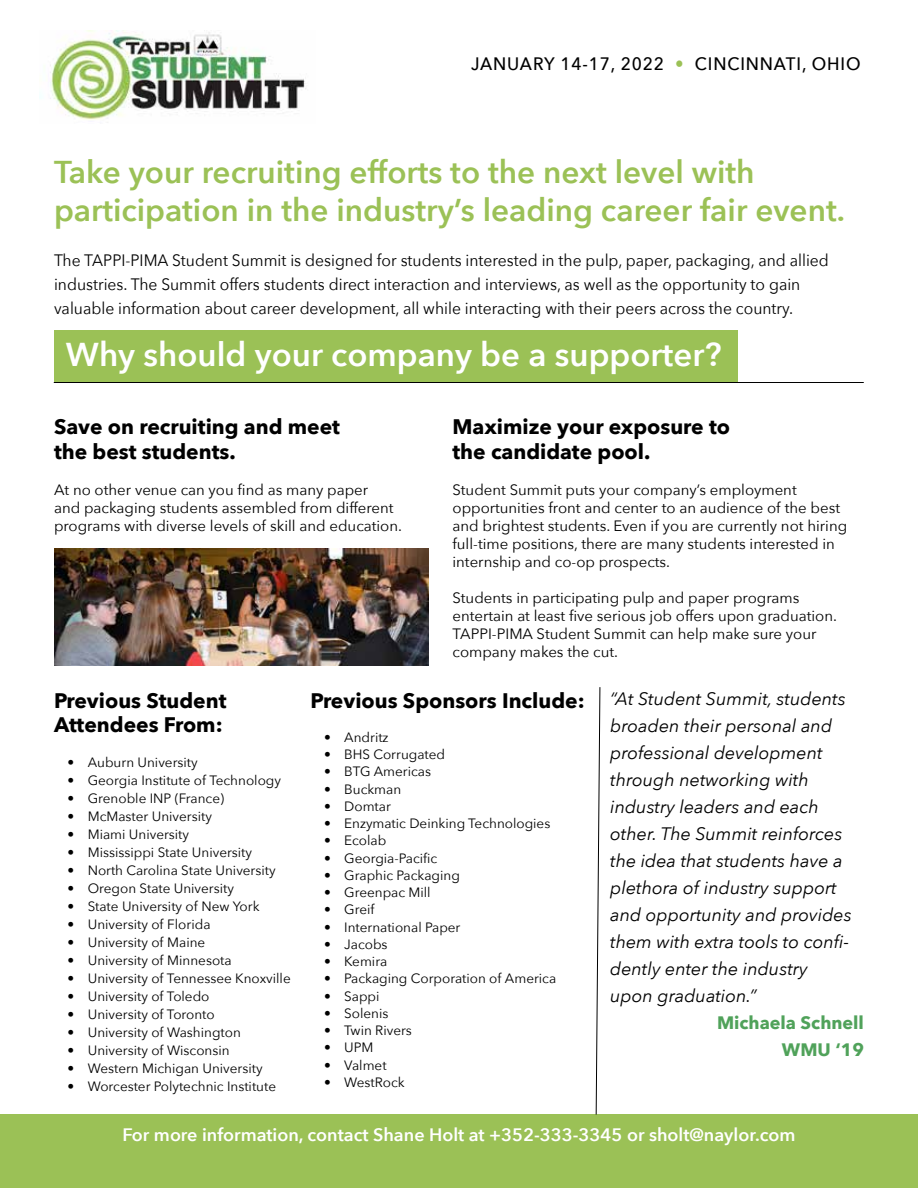
<style>
.page{position:relative;width:918px;height:1188px;background:#fff}
.page>*{position:absolute;margin:0;border:0;box-sizing:border-box;transform-origin:0 0}
.t1{font:600 33px "Avenir Next";color:#fff}
.t2{font:600 31.5px/37.8px "Avenir Next";color:#9bc156}
.t3{font:700 21px/25.2px "Avenir Next";color:#000}
.t4{font:italic 18px/27px "Avenir Next";color:#000}
.t5{font:600 18px "Avenir Next";color:#fff}
.t6{font:500 18px "Avenir Next";letter-spacing:.05em;color:#000;scale:.95 1}
.t7{font:700 18px/27px "Avenir Next";color:#50a25a;text-align:right}
.t8{font:16.5px/24px "Avenir Next";color:#000;scale:.95 1}
.t9{font:15px/18px "Avenir Next";color:#000}
.t10{font:13.5px "Avenir Next";color:#000}
.s1{color:#9bc156}
</style>
<div class="page">
<img style="left:50px;top:30px;width:256px;height:90px">
<div style="left:0;top:1115px;width:918px;height:73px;background:#9bc156"></div>
<img style="left:54px;top:549px;width:375px;height:116px">
<div style="left:54px;top:330px;width:683px;height:52px;background:#9bc156"></div>
<hr style="left:54px;top:382px;width:810px;height:1px;background:#000">
<svg style="left:596px;top:687px;width:4px;height:428px"></svg>
<h3 class="t6" style="left:471px;top:48px;width:412px">JANUARY 14-17, 2022 <span class="s1">•</span> CINCINNATI, OHIO</h3>
<h2 class="t2" style="left:54px;top:152px;width:792px">Take your recruiting efforts to the next level with participation in the industry’s leading career fair event.</h2>
<p class="t8" style="left:54px;top:248px;width:817px">The TAPPI-PIMA Student Summit is designed for students interested in the pulp, paper, packaging, and allied industries. The Summit offers students direct interaction and interviews, as well as the opportunity to gain valuable information about career development, all while interacting with their peers across the country.</p>
<h1 class="t1" style="left:66px;top:326px;width:657px">Why should your company be a supporter?</h1>
<h3 class="t3" style="left:54px;top:413px;width:288px">Save on recruiting and meet the best students.</h3>
<p class="t9" style="left:54px;top:480px;width:350px">At no other venue can you find as many paper<br>and packaging students assembled from different programs with diverse levels of skill and education.</p>
<h3 class="t3" style="left:453px;top:413px;width:279px">Maximize your exposure to the candidate pool.</h3>
<p class="t9" style="left:453px;top:480px;width:396px">Student Summit puts your company’s employment opportunities front and center to an audience of the best and brightest students. Even if you are currently not hiring full-time positions, there are many students interested in internship and co-op prospects.</p>
<p class="t9" style="left:453px;top:588px;width:386px">Students in participating pulp and paper programs entertain at least five serious job offers upon graduation.<br>TAPPI-PIMA Student Summit can help make sure your company makes the cut.</p>
<h3 class="t3" style="left:54px;top:688px;width:174px;line-height:24px">Previous Student<br>Attendees From:</h3>
<p class="t10" style="left:68px;top:751px;width:132px">• Auburn University</p>
<p class="t10" style="left:68px;top:769px;width:215px">• Georgia Institute of Technology</p>
<p class="t10" style="left:68px;top:787px;width:158px">• Grenoble INP (France)</p>
<p class="t10" style="left:68px;top:805px;width:146px">• McMaster University</p>
<p class="t10" style="left:68px;top:823px;width:123px">• Miami University</p>
<p class="t10" style="left:68px;top:841px;width:186px">• Mississippi State University</p>
<p class="t10" style="left:68px;top:859px;width:210px">• North Carolina State University</p>
<p class="t10" style="left:68px;top:877px;width:168px">• Oregon State University</p>
<p class="t10" style="left:68px;top:895px;width:194px">• State University of New York</p>
<p class="t10" style="left:68px;top:913px;width:145px">• University of Florida</p>
<p class="t10" style="left:68px;top:931px;width:139px">• University of Maine</p>
<p class="t10" style="left:68px;top:949px;width:166px">• University of Minnesota</p>
<p class="t10" style="left:68px;top:967px;width:225px">• University of Tennessee Knoxville</p>
<p class="t10" style="left:68px;top:984px;width:144px">• University of Toledo</p>
<p class="t10" style="left:68px;top:1002px;width:149px">• University of Toronto</p>
<p class="t10" style="left:68px;top:1020px;width:175px">• University of Washington</p>
<p class="t10" style="left:68px;top:1038px;width:164px">• University of Wisconsin</p>
<p class="t10" style="left:68px;top:1056px;width:197px">• Western Michigan University</p>
<p class="t10" style="left:68px;top:1074px;width:210px">• Worcester Polytechnic Institute</p>
<h3 class="t3" style="left:310px;top:688px;width:276px">Previous Sponsors Include:</h3>
<p class="t10" style="left:324px;top:726px;width:66px">• Andritz</p>
<p class="t10" style="left:324px;top:743px;width:123px">• BHS Corrugated</p>
<p class="t10" style="left:324px;top:760px;width:109px">• BTG Americas</p>
<p class="t10" style="left:324px;top:778px;width:79px">• Buckman</p>
<p class="t10" style="left:324px;top:795px;width:68px">• Domtar</p>
<p class="t10" style="left:324px;top:812px;width:228px">• Enzymatic Deinking Technologies</p>
<p class="t10" style="left:324px;top:829px;width:64px">• Ecolab</p>
<p class="t10" style="left:324px;top:847px;width:115px">• Georgia-Pacific</p>
<p class="t10" style="left:324px;top:864px;width:137px">• Graphic Packaging</p>
<p class="t10" style="left:324px;top:881px;width:108px">• Greenpac Mill</p>
<p class="t10" style="left:324px;top:898px;width:52px">• Greif</p>
<p class="t10" style="left:324px;top:916px;width:138px">• International Paper</p>
<p class="t10" style="left:324px;top:933px;width:65px">• Jacobs</p>
<p class="t10" style="left:324px;top:950px;width:65px">• Kemira</p>
<p class="t10" style="left:324px;top:967px;width:234px">• Packaging Corporation of America</p>
<p class="t10" style="left:324px;top:985px;width:57px">• Sappi</p>
<p class="t10" style="left:324px;top:1002px;width:66px">• Solenis</p>
<p class="t10" style="left:324px;top:1019px;width:89px">• Twin Rivers</p>
<p class="t10" style="left:324px;top:1036px;width:51px">• UPM</p>
<p class="t10" style="left:324px;top:1054px;width:64px">• Valmet</p>
<p class="t10" style="left:324px;top:1071px;width:82px">• WestRock</p>
<p class="t4" style="left:610px;top:685px;width:243px">“At Student Summit, students broaden their personal and professional development through networking with industry leaders and each other. The Summit reinforces the idea that students have a plethora of industry support and opportunity and provides them with extra tools to confi&shy;dently enter the industry upon graduation.”</p>
<h3 class="t7" style="left:717px;top:1009px;width:148px">Michaela Schnell<br>WMU ‘19</h3>
<h3 class="t5" style="left:123px;top:1119px;width:674px">For more information, contact Shane Holt at +352-333-3345 or sholt@naylor.com</h3>
</div>
